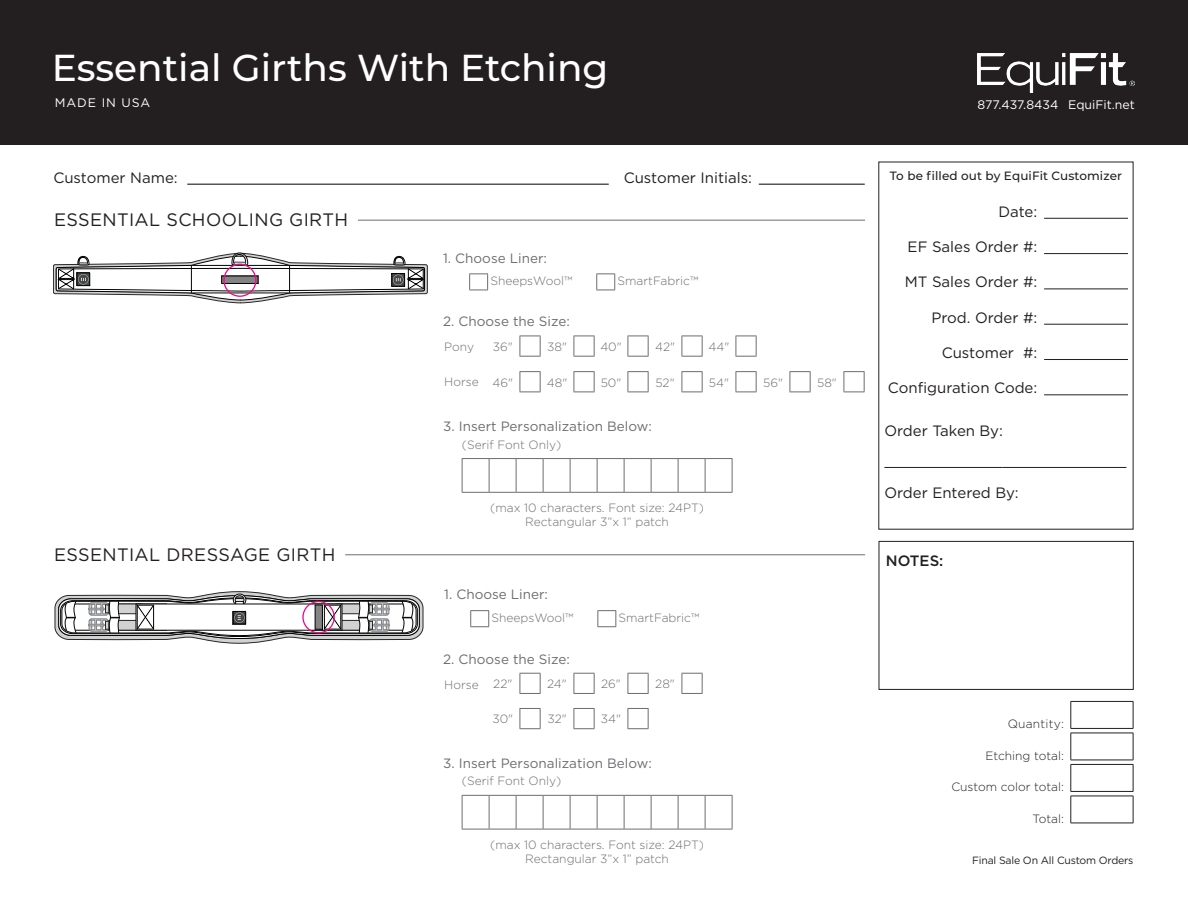
<style>
.page{position:relative;width:1188px;height:918px;background:#fff}
.page>*{position:absolute;margin:0;border:0;box-sizing:border-box;transform-origin:0 0}
.t1{font:500 37.5px "Montserrat";color:#fff}
.t2{font:18px "Gotham";letter-spacing:.02em;color:#231f20}
.t3{font:15px "Gotham";color:#231f20}
.t4{font:500 15px "Gotham";color:#231f20}
.t5{font:13.5px "Gotham";color:#6c6d70}
.t6{font:12.3px "Gotham";color:#fff}
.t7{font:12.3px "Gotham";letter-spacing:.075em;color:#fff}
.t8{font:300 12px "Gotham";color:#6c6d70}
.t9{font:300 12px "Gotham";color:#231f20}
.t10{font:500 12px "Montserrat";letter-spacing:.01em;color:#231f20}
.t11{font:300 12px "Gotham";letter-spacing:.02em;color:#231f20}
.t12{font:10.5px "Gotham";letter-spacing:-.02em;color:#231f20}
</style>
<div class="page">
<svg style="left:469px;top:273px;width:19px;height:18px"></svg>
<svg style="left:596px;top:273px;width:19px;height:18px"></svg>
<svg style="left:470px;top:610px;width:19px;height:17px"></svg>
<svg style="left:597px;top:610px;width:19px;height:17px"></svg>
<svg style="left:53px;top:253px;width:375px;height:50px"></svg>
<svg style="left:520px;top:673px;width:21px;height:21px"></svg>
<svg style="left:574px;top:673px;width:21px;height:21px"></svg>
<svg style="left:628px;top:673px;width:21px;height:21px"></svg>
<svg style="left:682px;top:673px;width:21px;height:21px"></svg>
<svg style="left:520px;top:708px;width:21px;height:21px"></svg>
<svg style="left:574px;top:708px;width:21px;height:21px"></svg>
<svg style="left:628px;top:708px;width:21px;height:21px"></svg>
<svg style="left:55px;top:591px;width:368px;height:53px"></svg>
<div style="left:233px;top:611px;width:13px;height:13px;border:1px dashed #050504"></div>
<div style="left:315px;top:605px;width:8px;height:25px;background:#848484"></div>
<div style="left:315px;top:605px;width:7px;height:24px;border:1px dashed #050504"></div>
<div style="left:302px;top:601px;width:33px;height:32px;border:1px solid #eb0b8d;border-radius:50%"></div>
<div style="left:0;top:0;width:1188px;height:145px;background:#231f20"></div>
<img style="left:978px;top:53px;width:156px;height:40px">
<hr style="left:187px;top:184px;width:422px;height:1px;background:#000">
<hr style="left:759px;top:184px;width:106px;height:1px;background:#000">
<div style="left:879px;top:541px;width:254px;height:149px;border:1px solid #231f20"></div>
<hr style="left:1044px;top:218px;width:84px;height:1px;background:#231f20">
<hr style="left:1044px;top:253px;width:84px;height:1px;background:#231f20">
<hr style="left:1044px;top:289px;width:84px;height:1px;background:#231f20">
<hr style="left:1044px;top:324px;width:84px;height:1px;background:#231f20">
<hr style="left:1044px;top:359px;width:84px;height:1px;background:#231f20">
<hr style="left:1044px;top:395px;width:84px;height:1px;background:#231f20">
<hr style="left:884px;top:467px;width:119px;height:1px;background:#231f20">
<hr style="left:1003px;top:467px;width:123px;height:1px;background:#231f20">
<hr style="left:462px;top:459px;width:1px;height:33px;background:#6c6d70">
<hr style="left:489px;top:459px;width:1px;height:33px;background:#6c6d70">
<hr style="left:516px;top:459px;width:1px;height:33px;background:#6c6d70">
<hr style="left:543px;top:459px;width:1px;height:33px;background:#6c6d70">
<hr style="left:570px;top:459px;width:1px;height:33px;background:#6c6d70">
<hr style="left:597px;top:459px;width:1px;height:33px;background:#6c6d70">
<hr style="left:624px;top:459px;width:1px;height:33px;background:#6c6d70">
<hr style="left:651px;top:459px;width:1px;height:33px;background:#6c6d70">
<hr style="left:678px;top:459px;width:1px;height:33px;background:#6c6d70">
<svg style="left:462px;top:458px;width:270px;height:1px"></svg>
<hr style="left:705px;top:459px;width:1px;height:33px;background:#6c6d70">
<hr style="left:732px;top:459px;width:1px;height:33px;background:#6c6d70">
<svg style="left:462px;top:492px;width:270px;height:1px"></svg>
<hr style="left:462px;top:796px;width:1px;height:33px;background:#6c6d70">
<hr style="left:489px;top:796px;width:1px;height:33px;background:#6c6d70">
<hr style="left:516px;top:796px;width:1px;height:33px;background:#6c6d70">
<hr style="left:543px;top:796px;width:1px;height:33px;background:#6c6d70">
<hr style="left:570px;top:796px;width:1px;height:33px;background:#6c6d70">
<hr style="left:597px;top:796px;width:1px;height:33px;background:#6c6d70">
<hr style="left:624px;top:796px;width:1px;height:33px;background:#6c6d70">
<hr style="left:651px;top:796px;width:1px;height:33px;background:#6c6d70">
<hr style="left:678px;top:796px;width:1px;height:33px;background:#6c6d70">
<svg style="left:462px;top:795px;width:270px;height:1px"></svg>
<hr style="left:705px;top:796px;width:1px;height:33px;background:#6c6d70">
<hr style="left:732px;top:796px;width:1px;height:33px;background:#6c6d70">
<svg style="left:462px;top:829px;width:270px;height:1px"></svg>
<hr style="left:358px;top:220px;width:507px;height:1px;background:#6c6d70">
<hr style="left:345px;top:554px;width:520px;height:1px;background:#6c6d70">
<svg style="left:520px;top:371px;width:21px;height:22px"></svg>
<svg style="left:574px;top:371px;width:21px;height:22px"></svg>
<svg style="left:628px;top:371px;width:21px;height:22px"></svg>
<svg style="left:682px;top:371px;width:21px;height:22px"></svg>
<svg style="left:736px;top:371px;width:21px;height:22px"></svg>
<svg style="left:790px;top:371px;width:21px;height:22px"></svg>
<svg style="left:844px;top:371px;width:21px;height:22px"></svg>
<svg style="left:520px;top:336px;width:21px;height:21px"></svg>
<svg style="left:574px;top:336px;width:21px;height:21px"></svg>
<svg style="left:628px;top:336px;width:21px;height:21px"></svg>
<svg style="left:682px;top:336px;width:21px;height:21px"></svg>
<svg style="left:736px;top:336px;width:21px;height:21px"></svg>
<hr style="left:1071px;top:764px;width:62px;height:1px;background:#231f20">
<hr style="left:1071px;top:791px;width:62px;height:1px;background:#231f20">
<hr style="left:1071px;top:796px;width:62px;height:1px;background:#231f20">
<hr style="left:1071px;top:823px;width:62px;height:1px;background:#231f20">
<hr style="left:1071px;top:701px;width:62px;height:1px;background:#231f20">
<hr style="left:1071px;top:728px;width:62px;height:1px;background:#231f20">
<hr style="left:1071px;top:733px;width:62px;height:1px;background:#231f20">
<svg style="left:1071px;top:702px;width:1px;height:121px"></svg>
<svg style="left:1133px;top:702px;width:1px;height:121px"></svg>
<hr style="left:1071px;top:760px;width:62px;height:1px;background:#231f20">
<p class="t1" style="left:52px;top:42px;width:558px">Essential Girths With Etching</p>
<p class="t7" style="left:55px;top:95px;width:97px">MADE IN USA</p>
<p class="t6" style="left:977px;top:97px;width:159px">877.437.8434 EquiFit.net</p>
<p class="t3" style="left:53px;top:168px;width:126px">Customer Name:</p>
<p class="t3" style="left:624px;top:168px;width:130px">Customer Initials:</p>
<p class="t2" style="left:54px;top:208px;width:296px">ESSENTIAL SCHOOLING GIRTH</p>
<p class="t2" style="left:54px;top:543px;width:283px">ESSENTIAL DRESSAGE GIRTH</p>
<p class="t5" style="left:443px;top:249px;width:105px">1. Choose Liner:</p>
<p class="t8" style="left:490px;top:273px;width:84px">SheepsWool™</p>
<p class="t8" style="left:617px;top:273px;width:82px">SmartFabric™</p>
<p class="t5" style="left:443px;top:312px;width:128px">2. Choose the Size:</p>
<p class="t8" style="left:444px;top:339px;width:31px">Pony</p>
<p class="t8" style="left:493px;top:339px;width:21px">36"</p>
<p class="t8" style="left:547px;top:339px;width:21px">38"</p>
<p class="t8" style="left:600px;top:339px;width:23px">40"</p>
<p class="t8" style="left:655px;top:339px;width:21px">42"</p>
<p class="t8" style="left:709px;top:339px;width:22px">44"</p>
<p class="t8" style="left:444px;top:375px;width:36px">Horse</p>
<p class="t8" style="left:493px;top:375px;width:22px">46"</p>
<p class="t8" style="left:547px;top:375px;width:22px">48"</p>
<p class="t8" style="left:601px;top:375px;width:22px">50"</p>
<p class="t8" style="left:655px;top:375px;width:21px">52"</p>
<p class="t8" style="left:709px;top:375px;width:22px">54"</p>
<p class="t8" style="left:763px;top:375px;width:21px">56"</p>
<p class="t8" style="left:817px;top:375px;width:21px">58"</p>
<p class="t5" style="left:443px;top:417px;width:210px">3. Insert Personalization Below:</p>
<p class="t8" style="left:462px;top:437px;width:101px">(Serif Font Only)</p>
<p class="t8" style="left:490px;top:500px;width:215px">(max 10 characters. Font size: 24PT)</p>
<p class="t8" style="left:525px;top:514px;width:145px">Rectangular 3”x 1” patch</p>
<p class="t5" style="left:444px;top:586px;width:105px">1. Choose Liner:</p>
<p class="t8" style="left:491px;top:610px;width:84px">SheepsWool™</p>
<p class="t8" style="left:619px;top:610px;width:82px">SmartFabric™</p>
<p class="t5" style="left:443px;top:650px;width:128px">2. Choose the Size:</p>
<p class="t8" style="left:493px;top:676px;width:21px">22"</p>
<p class="t8" style="left:547px;top:676px;width:21px">24"</p>
<p class="t8" style="left:601px;top:676px;width:21px">26"</p>
<p class="t8" style="left:655px;top:676px;width:21px">28"</p>
<p class="t8" style="left:492px;top:712px;width:22px">30"</p>
<p class="t8" style="left:547px;top:712px;width:21px">32"</p>
<p class="t8" style="left:601px;top:712px;width:22px">34"</p>
<p class="t8" style="left:444px;top:677px;width:36px">Horse</p>
<p class="t5" style="left:443px;top:754px;width:210px">3. Insert Personalization Below:</p>
<p class="t8" style="left:462px;top:774px;width:101px">(Serif Font Only)</p>
<p class="t8" style="left:490px;top:837px;width:215px">(max 10 characters. Font size: 24PT)</p>
<p class="t8" style="left:525px;top:851px;width:145px">Rectangular 3”x 1” patch</p>
<p class="t10" style="left:890px;top:167px;width:234px">To be filled out by EquiFit Customizer</p>
<p class="t3" style="left:998px;top:202px;width:40px">Date:</p>
<p class="t3" style="left:908px;top:237px;width:131px">EF Sales Order #:</p>
<p class="t3" style="left:905px;top:272px;width:134px">MT Sales Order #:</p>
<p class="t3" style="left:932px;top:308px;width:107px">Prod. Order #:</p>
<p class="t3" style="left:942px;top:343px;width:97px">Customer #:</p>
<p class="t3" style="left:888px;top:378px;width:151px">Configuration Code:</p>
<p class="t3" style="left:884px;top:421px;width:120px">Order Taken By:</p>
<p class="t3" style="left:884px;top:483px;width:136px">Order Entered By:</p>
<p class="t4" style="left:886px;top:551px;width:59px">NOTES:</p>
<p class="t11" style="left:1008px;top:717px;width:58px">Quantity:</p>
<p class="t9" style="left:985px;top:748px;width:80px">Etching total:</p>
<p class="t9" style="left:951px;top:780px;width:114px">Custom color total:</p>
<p class="t9" style="left:1033px;top:811px;width:33px">Total:</p>
<p class="t12" style="left:972px;top:854px;width:163px">Final Sale On All Custom Orders</p>
</div>
